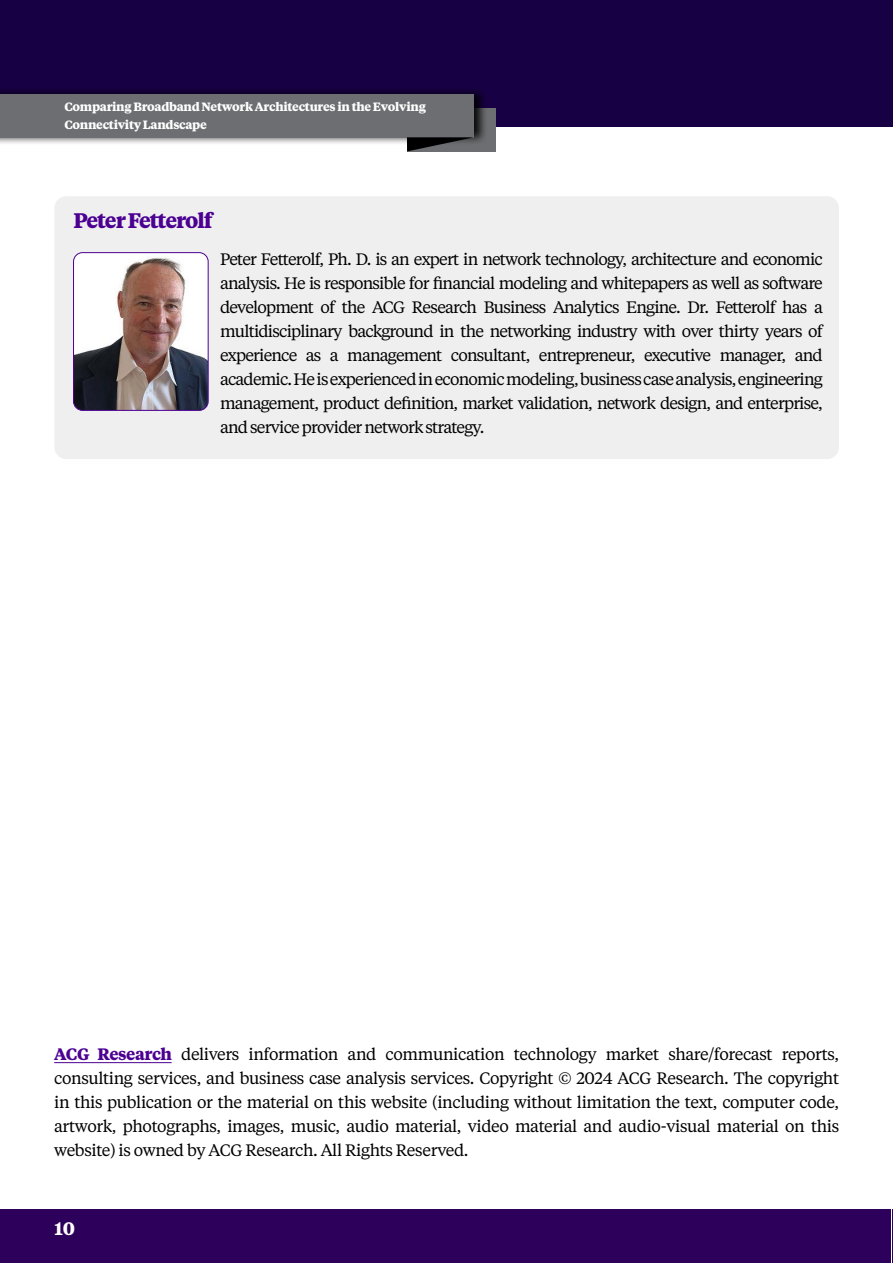
<style>
.page{position:relative;width:893px;height:1263px;background:#fff}
.page>*{position:absolute;margin:0;border:0;box-sizing:border-box;transform-origin:0 0}
.t1{font:700 21px "Tiempos Text";letter-spacing:-.05em;color:#4c0092}
.t2{font:700 18px "Tiempos Text";color:#fff}
.t3{font:16.5px/24px "Tiempos Text";letter-spacing:-.035em;color:#000;text-align:justify}
.t4{font:700 12px/18px "Tiempos Text";letter-spacing:-.025em;color:#fff}
.s1{font-weight:700;color:#4c0092}
</style>
<div class="page">
<div style="left:0;top:0;width:893px;height:127px;background:#180044"></div>
<div style="left:0;top:1209px;width:891px;height:54px;background:#2d005b"></div>
<hr style="left:892px;top:1209px;width:1px;height:54px;background:#2d005b">
<div style="left:407px;top:108px;width:88px;height:43px;background:#6d6e71"></div>
<div style="left:0;top:86px;width:488px;height:59px;background:#000;opacity:.92"></div>
<div style="left:0;top:94px;width:474px;height:43px;background:#6d6e71"></div>
<svg style="left:407px;top:137px;width:67px;height:14px"></svg>
<hr style="left:54px;top:1062px;width:118px;height:1px;background:#4c0092">
<div style="left:54px;top:196px;width:785px;height:263px;background:#efeff0;border-radius:12px"></div>
<img style="left:75px;top:253px;width:133px;height:157px">
<div style="left:73px;top:252px;width:135px;height:159px;border:1px solid #4c0092;border-radius:9px"></div>
<p class="t4" style="left:64px;top:97px;width:363px">Comparing Broadband Network Architectures in the Evolving<br>Connectivity Landscape</p>
<p class="t1" style="left:73px;top:206px;width:141px">Peter Fetterolf</p>
<p class="t3" style="left:220px;top:246px;width:604px">Peter Fetterolf, Ph. D. is an expert in network technology, architecture and economic analysis. He is responsible for financial modeling and whitepapers as well as software development of the ACG Research Business Analytics Engine. Dr. Fetterolf has a multidisciplinary background in the networking industry with over thirty years of experience as a management consultant, entrepreneur, executive manager, and academic. He is experienced in economic modeling, business case analysis, engineering management, product definition, market validation, network design, and enterprise, and service provider network strategy.</p>
<p class="t3" style="left:54px;top:1041px;width:786px"><span class="s1">ACG Research</span> delivers information and communication technology market share/forecast reports, consulting services, and business case analysis services. Copyright © 2024 ACG Research. The copyright in this publication or the material on this website (including without limitation the text, computer code, artwork, photographs, images, music, audio material, video material and audio-visual material on this website) is owned by ACG Research. All Rights Reserved.</p>
<p class="t2" style="left:54px;top:1215px;width:22px">10</p>
</div>
